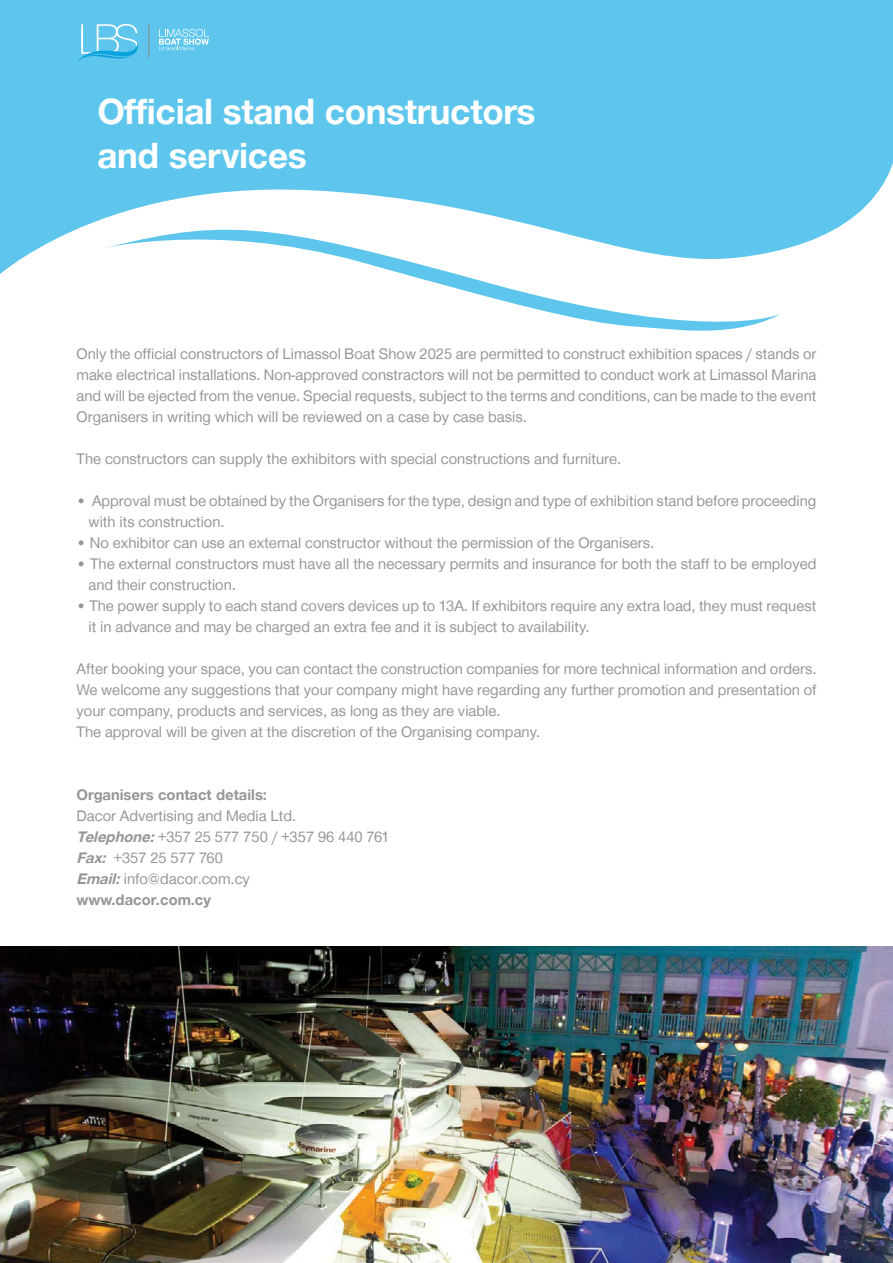
<style>
.page{position:relative;width:893px;height:1263px;background:#fff}
.page>*{position:absolute;margin:0;border:0;box-sizing:border-box;transform-origin:0 0}
.t1{font:700 37.5px/43.5px "CF Helvetica";letter-spacing:-.01em;color:#fff}
.t2{font:15.75px/21px "CF Helvetica";color:#969696}
.t3{font:700 15.75px "CF Helvetica";color:#969696}
.s1{font-weight:700;font-style:italic}
.s2{font-weight:700}
</style>
<div class="page">
<div style="left:0;top:0;width:893px;height:369px;background:#5ec6ed"></div>
<svg style="left:100px;top:163px;width:793px;height:57px"></svg>
<svg style="left:0;top:220px;width:893px;height:149px;background:#eaf7fc"></svg>
<img style="left:0;top:946px;width:893px;height:317px">
<svg style="left:77px;top:24px;width:61px;height:38px"></svg>
<hr style="left:149px;top:23px;width:1px;height:35px;background:#898c8f">
<svg style="left:159px;top:29px;width:50px;height:21px"></svg>
<hr style="left:892px;top:775px;width:1px;height:107px;background:#898d90">
<h1 class="t1" style="left:97px;top:90px;width:440px">Official stand constructors and services</h1>
<p class="t2" style="left:77px;top:343px;width:741px;text-align:justify">Only the official constructors of Limassol Boat Show 2025 are permitted to construct exhibition spaces / stands or make electrical installations. Non-approved constractors will not be permitted to conduct work at Limassol Marina and will be ejected from the venue. Special requests, subject to the terms and conditions, can be made to the event Organisers in writing which will be reviewed on a case by case basis.</p>
<p class="t2" style="left:77px;top:448px;width:546px">The constructors can supply the exhibitors with special constructions and furniture.</p>
<p class="t2" style="left:89px;top:490px;width:729px;text-indent:-12px">• Approval must be obtained by the Organisers for the type, design and type of exhibition stand before proceeding with its construction.</p>
<p class="t2" style="left:77px;top:532px;width:579px">• No exhibitor can use an external constructor without the permission of the Organisers.</p>
<p class="t2" style="left:89px;top:553px;width:729px;text-indent:-12px">• The external constructors must have all the necessary permits and insurance for both the staff to be employed and their construction.</p>
<p class="t2" style="left:89px;top:595px;width:729px;text-indent:-12px">• The power supply to each stand covers devices up to 13A. If exhibitors require any extra load, they must request it in advance and may be charged an extra fee and it is subject to availability.</p>
<p class="t2" style="left:77px;top:658px;width:741px">After booking your space, you can contact the construction companies for more technical information and orders.<br>We welcome any suggestions that your company might have regarding any further promotion and presentation of your company, products and services, as long as they are viable.<br>The approval will be given at the discretion of the Οrganising company.</p>
<p class="t3" style="left:77px;top:786px;width:192px">Organisers contact details:</p>
<p class="t2" style="left:77px;top:805px;width:315px">Dacor Advertising and Media Ltd.<br><span class="s1">Telephone:</span>+357 25 577 750 / +357 96 440 761<br><span class="s1">Fax:</span> +357 25 577 760<br><span class="s1">Email:</span>info@dacor.com.cy<br><span class="s2">www.dacor.com.cy</span></p>
</div>
